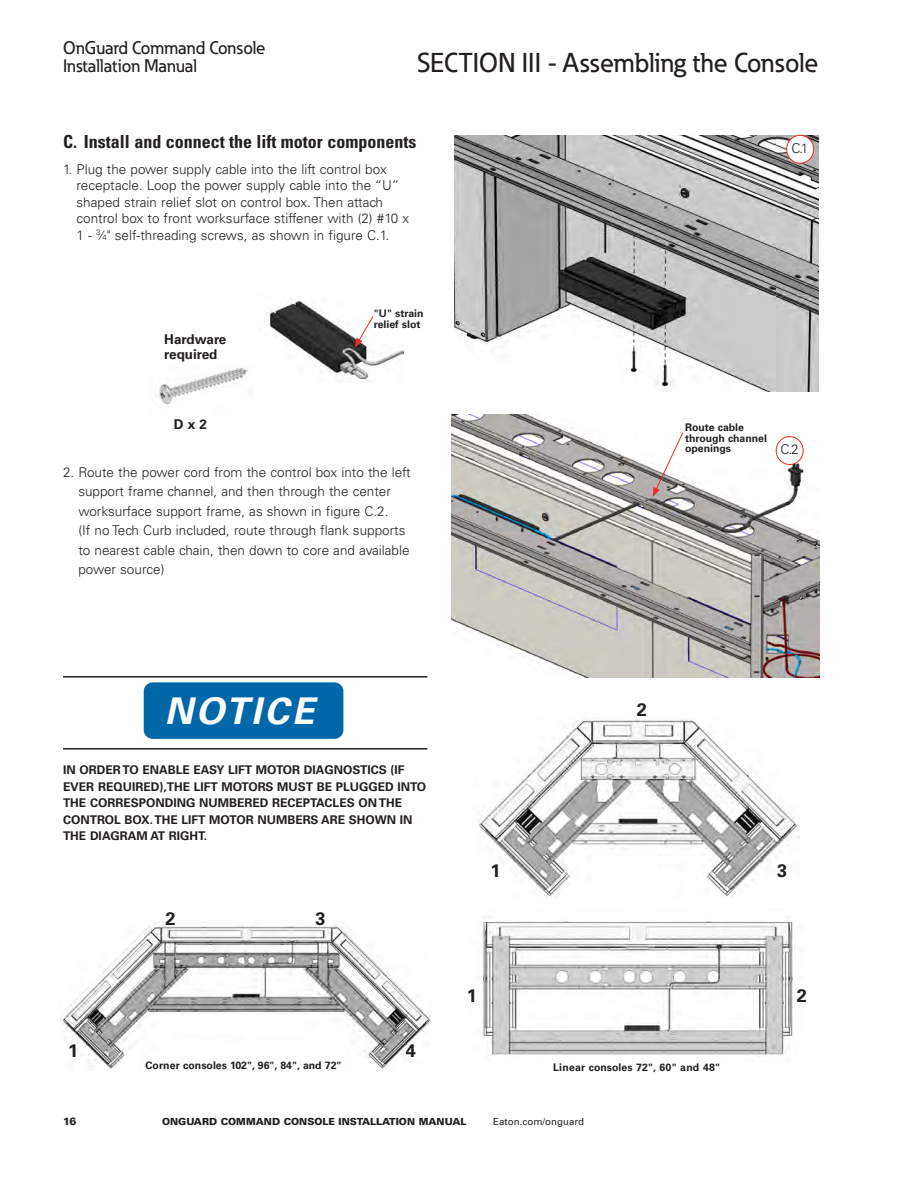
<style>
.page{position:relative;width:918px;height:1188px;background:#fff}
.page>*{position:absolute;margin:0;border:0;box-sizing:border-box;transform-origin:0 0}
.t1{font:italic 700 36.75px "Univers LT Std";letter-spacing:.08em;color:#fff}
._00_Header_Flush_Lef{font:500 27px "Eaton";color:#231f20}
.t2{font:700 18.15px "Univers LT Std";color:#231f20}
._01_Head2{font:700 condensed 18px "Univers LT Std";color:#231f20}
.t3{font:500 18px/18px "Eaton";color:#231f20}
._01_Head2-2{font:300 13.5px/19.5px "Univers LT Std";color:#231f20}
.Body_9_11__6_NCOOK{font:300 13.5px/16.5px "Univers LT Std";color:#231f20}
._02_Body{font:700 13.5px/15px "Univers LT Std";color:#231f20}
._10_Warning_Voltage{font:700 12px/16.5px "Univers LT Std";color:#231f20}
._06_Callout{font:700 10.5px/10.5px "Univers LT Std";color:#231f20}
._06_Callout-2{font:700 10.5px "Univers LT Std";letter-spacing:.02em;color:#231f20}
.t4{font:900 10.5px "Univers LT Std";color:#231f20}
.t5{font:900 9.75px "Univers LT Std";color:#231f20}
.t6{font:9.75px "Univers LT Std";color:#231f20}
.s1{font-size:7.8px}
</style>
<div class="page">
<img style="left:478px;top:718px;width:322px;height:180px">
<hr style="left:63px;top:676px;width:365px;height:2px;background:#231f20">
<hr style="left:63px;top:748px;width:365px;height:2px;background:#231f20">
<div style="left:145px;top:683px;width:197px;height:55px;background:#0068a9;border-radius:8px"></div>
<div style="left:144px;top:682px;width:199px;height:57px;border:2px solid #0068a9;border-radius:8px"></div>
<img style="left:60px;top:921px;width:371px;height:149px">
<img style="left:452px;top:415px;width:367px;height:263px">
<svg style="left:653px;top:432px;width:31px;height:65px"></svg>
<div style="left:776px;top:437px;width:27px;height:27px;background:#fff;border-radius:50%"></div>
<div style="left:776px;top:436px;width:28px;height:29px;border:1px solid #ee2e22;border-radius:50%"></div>
<img style="left:454px;top:135px;width:365px;height:257px">
<img style="left:266px;top:298px;width:138px;height:83px">
<svg style="left:355px;top:315px;width:19px;height:33px"></svg>
<div style="left:787px;top:135px;width:27px;height:28px;background:#fff;border-radius:50%"></div>
<div style="left:786px;top:135px;width:28px;height:29px;border:1px solid #ee2e22;border-radius:50%"></div>
<img style="left:157px;top:367px;width:91px;height:38px">
<img style="left:482px;top:917px;width:316px;height:140px">
<h3 class="t3" style="left:63px;top:39px;width:204px">OnGuard Command Console<br>Installation Manual</h3>
<p class="_00_Header_Flush_Lef" style="left:417px;top:46px;width:403px">SECTION III - Assembling the Console</p>
<p class="_01_Head2" style="left:63px;top:131px;width:355px">C. Install and connect the lift motor components</p>
<p class="Body_9_11__6_NCOOK" style="left:76px;top:161px;width:334px;text-indent:-13px">1. Plug the power supply cable into the lift control box receptacle. Loop the power supply cable into the “U” shaped strain relief slot on control box. Then attach control box to front worksurface stiffener with (2) #10 x 1 - <sup>3</sup>⁄<span class="s1">4</span>" self-threading screws, as shown in figure C. 1.</p>
<p class="_02_Body" style="left:164px;top:332px;width:64px">Hardware required</p>
<p class="_02_Body" style="left:174px;top:417px;width:35px">D x 2</p>
<p class="_06_Callout" style="left:374px;top:308px;width:51px">"U" strain relief slot</p>
<p class="_01_Head2-2" style="left:78px;top:462px;width:334px;text-indent:-15px">2. Route the power cord from the control box into the left support frame channel, and then through the center worksurface support frame, as shown in figure C. 2.<br>(If no Tech Curb included, route through flank supports to nearest cable chain, then down to core and available power source)</p>
<p class="Body_9_11__6_NCOOK" style="left:792px;top:140px;width:18px">C.1</p>
<p class="_06_Callout" style="left:685px;top:423px;width:83px">Route cable through channel openings</p>
<p class="Body_9_11__6_NCOOK" style="left:780px;top:441px;width:20px">C.2</p>
<p class="t1" style="left:164px;top:690px;width:151px">NOTICE</p>
<p class="_10_Warning_Voltage" style="left:63px;top:762px;width:365px">IN ORDER TO ENABLE EASY LIFT MOTOR DIAGNOSTICS (IF EVER REQUIRED),THE LIFT MOTORS MUST BE PLUGGED INTO THE CORRESPONDING NUMBERED RECEPTACLES ON THE CONTROL BOX. THE LIFT MOTOR NUMBERS ARE SHOWN IN THE DIAGRAM AT RIGHT.</p>
<p class="t2" style="left:68px;top:1040px;width:12px">1</p>
<p class="t2" style="left:165px;top:908px;width:12px">2</p>
<p class="t2" style="left:316px;top:908px;width:12px">3</p>
<p class="t2" style="left:406px;top:1040px;width:12px">4</p>
<p class="t2" style="left:490px;top:860px;width:12px">1</p>
<p class="t2" style="left:637px;top:699px;width:12px">2</p>
<p class="t2" style="left:777px;top:860px;width:12px">3</p>
<p class="t2" style="left:467px;top:985px;width:12px">1</p>
<p class="t2" style="left:797px;top:985px;width:12px">2</p>
<p class="t4" style="left:63px;top:1115px;width:15px">16</p>
<p class="_06_Callout" style="left:145px;top:1060px;width:198px">Corner consoles 102", 96", 84", and 72"</p>
<p class="_06_Callout-2" style="left:553px;top:1061px;width:168px">Linear consoles 72", 60" and 48"</p>
<p class="t5" style="left:162px;top:1115px;width:306px">ONGUARD COMMAND CONSOLE INSTALLATION MANUAL</p>
<p class="t6" style="left:493px;top:1116px;width:92px">Eaton.com/onguard</p>
</div>
